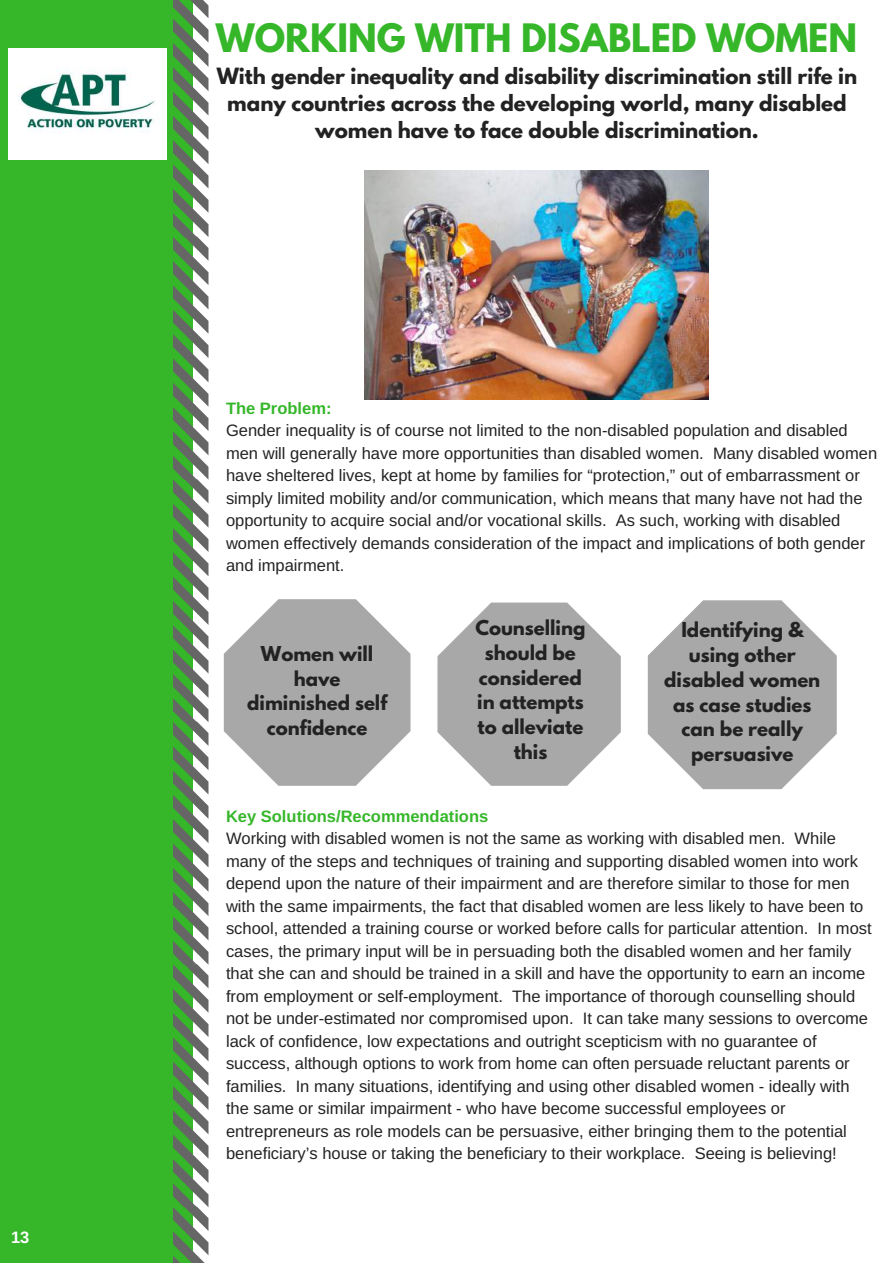
<style>
.page{position:relative;width:893px;height:1263px;background:#fff}
.page>*{position:absolute;margin:0;border:0;box-sizing:border-box;transform-origin:0 0}
.t1{font:700 34.65px "League Spartan";color:#35b729}
.t2{font:700 19.8px/27px "League Spartan";color:#222;text-align:center}
.t3{font:700 18.15px/24.8px "League Spartan";color:#222;text-align:center}
.t4{font:16.5px/22.5px "Arimo";color:#222}
.t5{font:700 16.5px "Arimo";color:#35b729}
.t6{font:700 16.5px "Arimo";color:#fff}
</style>
<div class="page">
<div style="left:0;top:0;width:192px;height:1262px;background:#35b729"></div>
<svg style="left:224px;top:599px;width:186px;height:187px"></svg>
<svg style="left:647px;top:600px;width:189px;height:189px"></svg>
<svg style="left:437px;top:602px;width:183px;height:184px"></svg>
<img style="left:364px;top:171px;width:344px;height:228px">
<svg style="left:174px;top:0;width:34px;height:1262px"></svg>
<img style="left:9px;top:48px;width:157px;height:112px">
<p class="t6" style="left:11px;top:1228px;width:20px">13</p>
<h1 class="t1" style="left:216px;top:21px;width:642px">WORKING WITH DISABLED WOMEN</h1>
<p class="t2" style="left:217px;top:65px;width:642px">With gender inequality and disability discrimination still rife in many countries across the developing world, many disabled women have to face double discrimination.</p>
<p class="t5" style="left:226px;top:399px;width:107px">The Problem:</p>
<p class="t4" style="left:226px;top:419px;width:652px">Gender inequality is of course not limited to the non-disabled population and disabled men will generally have more opportunities than disabled women. Many disabled women have sheltered lives, kept at home by families for “protection,” out of embarrassment or simply limited mobility and/or communication, which means that many have not had the opportunity to acquire social and/or vocational skills. As such, working with disabled women effectively demands consideration of the impact and implications of both gender and impairment.</p>
<p class="t3" style="left:247px;top:644px;width:141px">Women will have diminished self confidence</p>
<p class="t3" style="left:475px;top:618px;width:112px">Counselling should be considered in attempts to alleviate this</p>
<p class="t3" style="left:664px;top:620px;width:158px">Identifying &amp; using other disabled women as case studies can be really persuasive</p>
<p class="t5" style="left:226px;top:807px;width:264px">Key Solutions/Recommendations</p>
<p class="t4" style="left:226px;top:827px;width:647px">Working with disabled women is not the same as working with disabled men. While many of the steps and techniques of training and supporting disabled women into work depend upon the nature of their impairment and are therefore similar to those for men with the same impairments, the fact that disabled women are less likely to have been to school, attended a training course or worked before calls for particular attention. In most cases, the primary input will be in persuading both the disabled women and her family that she can and should be trained in a skill and have the opportunity to earn an income from employment or self-employment. The importance of thorough counselling should not be under-estimated nor compromised upon. It can take many sessions to overcome lack of confidence, low expectations and outright scepticism with no guarantee of success, although options to work from home can often persuade reluctant parents or families. In many situations, identifying and using other disabled women - ideally with the same or similar impairment - who have become successful employees or entrepreneurs as role models can be persuasive, either bringing them to the potential beneficiary’s house or taking the beneficiary to their workplace. Seeing is believing!</p>
</div>
